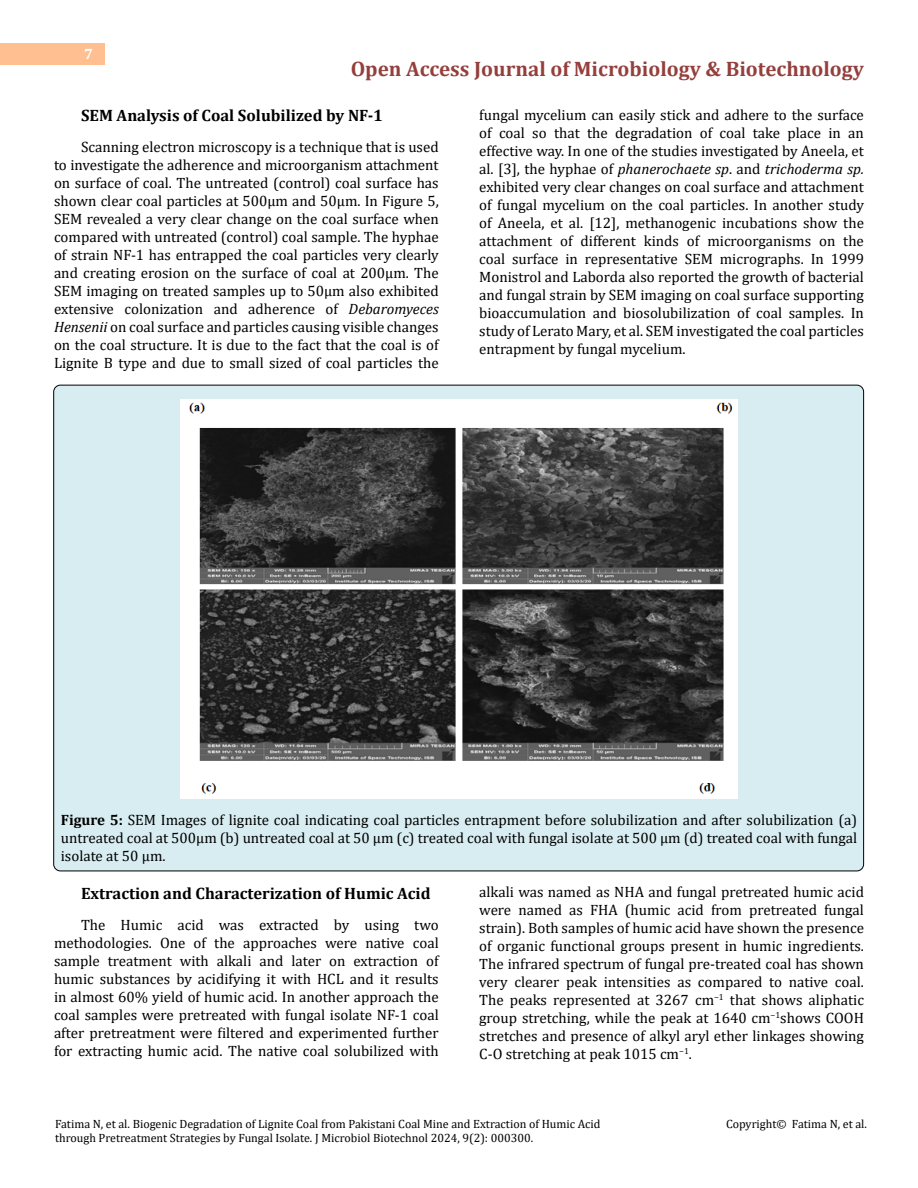
<style>
.page{position:relative;width:918px;height:1188px;background:#fff}
.page>*{position:absolute;margin:0;border:0;box-sizing:border-box;transform-origin:0 0}
.t1{font:700 21px "Cambria";color:#953f3c}
.t2{font:700 16.5px "Cambria";color:#000}
.t3{font:15px/18px "Cambria";color:#000;text-align:justify}
.t4{font:700 15px "Cambria";color:#fff}
.t5{font:12px/14.4px "Cambria";color:#000}
.s1{font-style:italic}
.s2{font-weight:700}
</style>
<div class="page">
<div style="left:0;top:43px;width:105px;height:21px;background:#ffbf91"></div>
<div style="left:54px;top:385px;width:810px;height:486px;background:#d8edf2;border-radius:7px"></div>
<img style="left:180px;top:400px;width:558px;height:399px">
<p class="t4" style="left:84px;top:44px;width:10px">7</p>
<h1 class="t1" style="left:351px;top:54px;width:515px">Open Access Journal of Microbiology &amp; Biotechnology</h1>
<p class="t2" style="left:81px;top:104px;width:304px">SEM Analysis of Coal Solubilized by NF-1</p>
<p class="t3" style="left:54px;top:138px;width:386px;text-indent:27px">Scanning electron microscopy is a technique that is used to investigate the adherence and microorganism attachment on surface of coal. The untreated (control) coal surface has shown clear coal particles at 500µm and 50µm. In Figure 5, SEM revealed a very clear change on the coal surface when compared with untreated (control) coal sample. The hyphae of strain NF-1 has entrapped the coal particles very clearly and creating erosion on the surface of coal at 200µm. The SEM imaging on treated samples up to 50µm also exhibited extensive colonization and adherence of <span class="s1">Debaromyeces Hensenii</span> on coal surface and particles causing visible changes on the coal structure. It is due to the fact that the coal is of Lignite B type and due to small sized of coal particles the</p>
<p class="t3" style="left:479px;top:105px;width:386px">fungal mycelium can easily stick and adhere to the surface of coal so that the degradation of coal take place in an effective way. In one of the studies investigated by Aneela, et al. [3], the hyphae of <span class="s1">phanerochaete sp</span>. and <span class="s1">trichoderma sp. </span>exhibited very clear changes on coal surface and attachment of fungal mycelium on the coal particles. In another study of Aneela, et al. [12], methanogenic incubations show the attachment of different kinds of microorganisms on the coal surface in representative SEM micrographs. In 1999<br>Monistrol and Laborda also reported the growth of bacterial and fungal strain by SEM imaging on coal surface supporting bioaccumulation and biosolubilization of coal samples. In study of Lerato Mary, et al. SEM investigated the coal particles entrapment by fungal mycelium.</p>
<p class="t3" style="left:61px;top:811px;width:798px"><span class="s2">Figure 5:</span> SEM Images of lignite coal indicating coal particles entrapment before solubilization and after solubilization (a) untreated coal at 500µm (b) untreated coal at 50 µm (c) treated coal with fungal isolate at 500 µm (d) treated coal with fungal isolate at 50 µm.</p>
<p class="t2" style="left:81px;top:882px;width:351px">Extraction and Characterization of Humic Acid</p>
<p class="t3" style="left:54px;top:916px;width:386px;text-indent:27px">The Humic acid was extracted by using two methodologies. One of the approaches were native coal sample treatment with alkali and later on extraction of humic substances by acidifying it with HCL and it results in almost 60% yield of humic acid. In another approach the coal samples were pretreated with fungal isolate NF-1 coal after pretreatment were filtered and experimented further for extracting humic acid. The native coal solubilized with</p>
<p class="t3" style="left:479px;top:883px;width:386px">alkali was named as NHA and fungal pretreated humic acid were named as FHA (humic acid from pretreated fungal strain). Both samples of humic acid have shown the presence of organic functional groups present in humic ingredients.<br>The infrared spectrum of fungal pre-treated coal has shown very clearer peak intensities as compared to native coal.<br>The peaks represented at 3267 cm<sup>−1</sup> that shows aliphatic group stretching, while the peak at 1640 cm<sup>−1</sup>shows COOH stretches and presence of alkyl aryl ether linkages showing C-O stretching at peak 1015 cm<sup>−1</sup>.</p>
<p class="t5" style="left:55px;top:1117px;width:547px">Fatima N, et al. Biogenic Degradation of Lignite Coal from Pakistani Coal Mine and Extraction of Humic Acid through Pretreatment Strategies by Fungal Isolate. J Microbiol Biotechnol 2024, 9(2): 000300.</p>
<p class="t5" style="left:726px;top:1117px;width:142px">Copyright© Fatima N, et al.</p>
</div>
